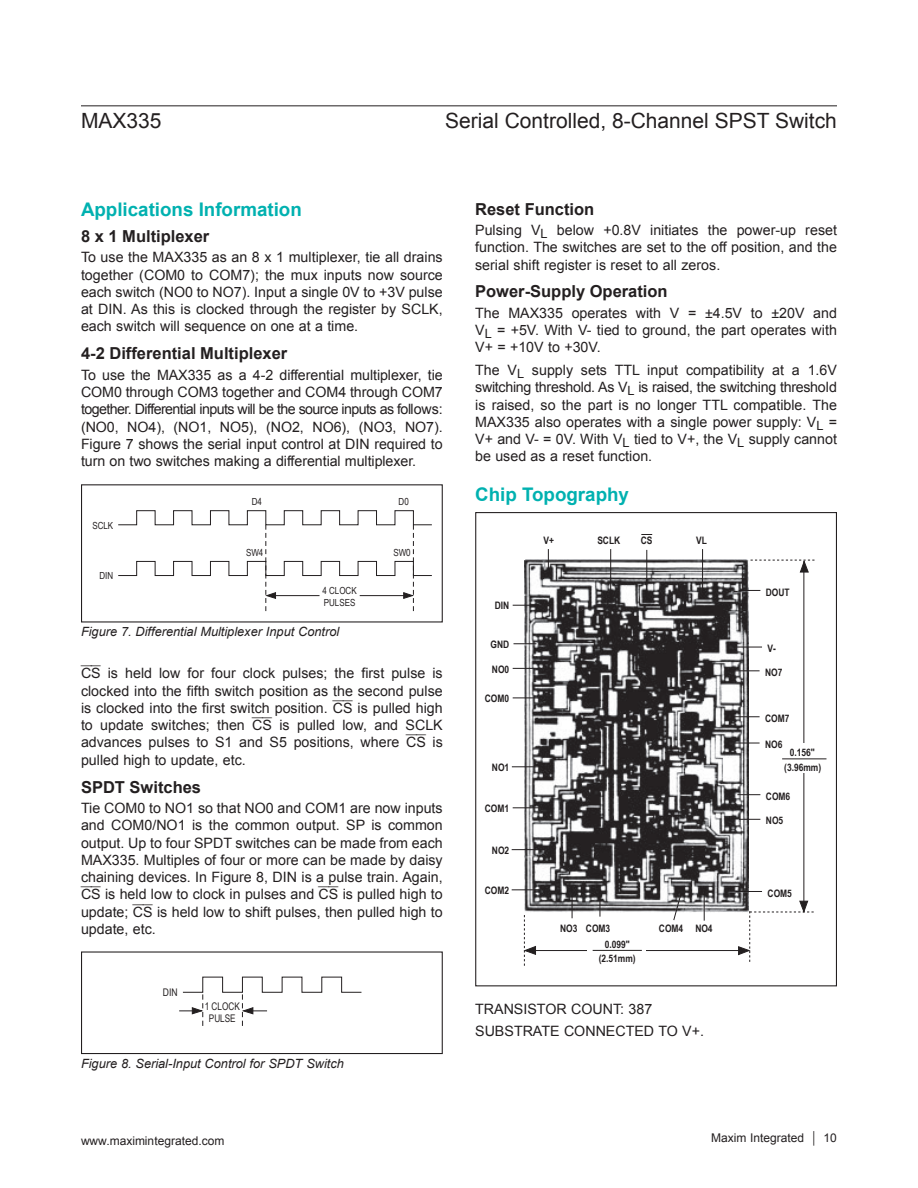
<style>
.page{position:relative;width:918px;height:1188px;background:#fff}
.page>*{position:absolute;margin:0;border:0;box-sizing:border-box;transform-origin:0 0}
.t1{font:21px "Arial";color:#231f20}
.t2{font:700 18.75px "Arial";color:#00b1b0}
.t3{font:700 16.5px "Arial";color:#231f20}
.t4{font:14.25px/17.2px "Arial";color:#231f20;text-align:justify}
.t5{font:italic 12.75px "Arial";color:#231f20}
.t6{font:12px "Arial";color:#231f20}
.t7{font:10.5px/12.6px "Arial Narrow";color:#231f20;text-align:center;scale:.95 1}
.t8{font:10.5px "Arial Narrow";color:#231f20}
.t9{font:700 10.35px/14.7px "Arial Narrow";color:#231f20;text-align:center}
.t10{font:9.75px/11.7px "Arial Narrow";color:#231f20}
.s1{font-family:"Arial Regular Overbar"}
</style>
<div class="page">
<svg style="left:118px;top:510px;width:314px;height:102px"></svg>
<hr style="left:272px;top:595px;width:48px;height:1px;background:#231f20">
<img style="left:524px;top:559px;width:224px;height:353px">
<svg style="left:734px;top:647px;width:28px;height:1px"></svg>
<svg style="left:514px;top:643px;width:22px;height:1px"></svg>
<svg style="left:513px;top:605px;width:26px;height:1px"></svg>
<svg style="left:704px;top:893px;width:1px;height:28px"></svg>
<hr style="left:803px;top:561px;width:1px;height:351px;background:#231f20">
<svg style="left:751px;top:559px;width:64px;height:14px"></svg>
<div style="left:799px;top:743px;width:17px;height:30px;background:#fff"></div>
<hr style="left:782px;top:758px;width:44px;height:1px;background:#231f20">
<hr style="left:525px;top:950px;width:223px;height:1px;background:#231f20">
<svg style="left:738px;top:900px;width:76px;height:62px"></svg>
<div style="left:588px;top:937px;width:58px;height:27px;background:#fff"></div>
<hr style="left:593px;top:950px;width:49px;height:1px;background:#231f20">
<svg style="left:513px;top:668px;width:28px;height:1px"></svg>
<svg style="left:513px;top:697px;width:28px;height:1px"></svg>
<svg style="left:513px;top:807px;width:26px;height:1px"></svg>
<hr style="left:512px;top:849px;width:32px;height:1px;background:#231f20">
<svg style="left:512px;top:889px;width:28px;height:1px"></svg>
<svg style="left:600px;top:890px;width:1px;height:27px"></svg>
<svg style="left:572px;top:895px;width:1px;height:23px"></svg>
<svg style="left:673px;top:892px;width:9px;height:29px"></svg>
<svg style="left:736px;top:891px;width:26px;height:1px"></svg>
<svg style="left:739px;top:819px;width:21px;height:1px"></svg>
<svg style="left:737px;top:794px;width:23px;height:1px"></svg>
<svg style="left:733px;top:743px;width:27px;height:1px"></svg>
<svg style="left:732px;top:716px;width:28px;height:1px"></svg>
<svg style="left:733px;top:670px;width:27px;height:1px"></svg>
<svg style="left:739px;top:590px;width:21px;height:1px"></svg>
<svg style="left:548px;top:549px;width:1px;height:21px"></svg>
<hr style="left:610px;top:549px;width:1px;height:51px;background:#231f20">
<hr style="left:646px;top:550px;width:1px;height:47px;background:#231f20">
<hr style="left:702px;top:549px;width:1px;height:44px;background:#231f20">
<hr style="left:512px;top:766px;width:31px;height:1px;background:#231f20">
<svg style="left:523px;top:915px;width:14px;height:51px"></svg>
<svg style="left:179px;top:976px;width:183px;height:50px"></svg>
<div style="left:81px;top:951px;width:362px;height:103px;border:1px solid #231f20"></div>
<hr style="left:81px;top:105px;width:756px;height:1px;background:#231f20">
<h1 class="t1" style="left:81px;top:107px;width:82px">MAX335</h1>
<h1 class="t1" style="left:445px;top:107px;width:393px">Serial Controlled, 8-Channel SPST Switch</h1>
<h2 class="t2" style="left:81px;top:197px;width:222px">Applications Information</h2>
<p class="t3" style="left:81px;top:225px;width:130px">8 x 1 Multiplexer</p>
<p class="t4" style="left:81px;top:249px;width:363px">To use the MAX335 as an 8 x 1 multiplexer, tie all drains together (COM0 to COM7); the mux inputs now source each switch (NO0 to NO7). Input a single 0V to +3V pulse at DIN. As this is clocked through the register by SCLK, each switch will sequence on one at a time.</p>
<p class="t3" style="left:81px;top:342px;width:208px">4-2 Differential Multiplexer</p>
<p class="t4" style="left:81px;top:366px;width:363px">To use the MAX335 as a 4-2 differential multiplexer, tie COM0 through COM3 together and COM4 through COM7 together. Differential inputs will be the source inputs as follows: (NO0, NO4), (NO1, NO5), (NO2, NO6), (NO3, NO7).<br>Figure 7 shows the serial input control at DIN required to turn on two switches making a differential multiplexer.</p>
<p class="t10" style="left:92px;top:519px;width:22px">SCLK</p>
<p class="t10" style="left:100px;top:570px;width:15px">DIN</p>
<p class="t10" style="left:252px;top:496px;width:12px">D4</p>
<p class="t10" style="left:399px;top:496px;width:12px">D0</p>
<p class="t10" style="left:246px;top:546px;width:19px">SW4</p>
<p class="t10" style="left:393px;top:546px;width:19px">SW0</p>
<p class="t10" style="left:322px;top:585px;width:36px">4 CLOCK<br>PULSES</p>
<p class="t5" style="left:81px;top:623px;width:260px">Figure 7. Differential Multiplexer Input Control</p>
<p class="t4" style="left:81px;top:665px;width:363px"><span class="s1">CS</span> is held low for four clock pulses; the first pulse is clocked into the fifth switch position as the second pulse is clocked into the first switch position. <span class="s1">CS</span> is pulled high to update switches; then <span class="s1">CS</span> is pulled low, and SCLK advances pulses to S1 and S5 positions, where <span class="s1">CS</span> is pulled high to update, etc.</p>
<p class="t3" style="left:81px;top:776px;width:122px">SPDT Switches</p>
<p class="t4" style="left:81px;top:800px;width:363px">Tie COM0 to NO1 so that NO0 and COM1 are now inputs and COM0/NO1 is the common output. SP is common output. Up to four SPDT switches can be made from each MAX335. Multiples of four or more can be made by daisy chaining devices. In Figure 8, DIN is a pulse train. Again, <span class="s1">CS</span> is held low to clock in pulses and <span class="s1">CS</span> is pulled high to update; <span class="s1">CS</span> is held low to shift pulses, then pulled high to update, etc.</p>
<p class="t8" style="left:163px;top:985px;width:16px">DIN</p>
<p class="t7" style="left:205px;top:999px;width:38px">1 CLOCK<br>PULSE</p>
<p class="t5" style="left:81px;top:1056px;width:264px">Figure 8. Serial-Input Control for SPDT Switch</p>
<p class="t3" style="left:475px;top:198px;width:121px">Reset Function</p>
<p class="t4" style="left:475px;top:222px;width:363px">Pulsing V<sub>L</sub> below +0.8V initiates the power-up reset function. The switches are set to the off position, and the serial shift register is reset to all zeros.</p>
<p class="t3" style="left:475px;top:281px;width:194px">Power-Supply Operation</p>
<p class="t4" style="left:475px;top:304px;width:363px">The MAX335 operates with V = ±4.5V to ±20V and V<sub>L</sub> = +5V. With V- tied to ground, the part operates with V+ = +10V to +30V.</p>
<p class="t4" style="left:475px;top:362px;width:363px">The V<sub>L</sub> supply sets TTL input compatibility at a 1.6V switching threshold. As V<sub>L</sub> is raised, the switching threshold is raised, so the part is no longer TTL compatible. The MAX335 also operates with a single power supply: V<sub>L</sub> = V+ and V- = 0V. With V<sub>L</sub> tied to V+, the V<sub>L</sub> supply cannot be used as a reset function.</p>
<h2 class="t2" style="left:475px;top:482px;width:155px">Chip Topography</h2>
<p class="t9" style="left:495px;top:598px;width:16px">DIN</p>
<p class="t9" style="left:491px;top:637px;width:20px">GND</p>
<p class="t9" style="left:492px;top:661px;width:19px">NO0</p>
<p class="t9" style="left:485px;top:691px;width:26px">COM0</p>
<p class="t9" style="left:492px;top:760px;width:19px">NO1</p>
<p class="t9" style="left:485px;top:801px;width:26px">COM1</p>
<p class="t9" style="left:492px;top:842px;width:19px">NO2</p>
<p class="t9" style="left:485px;top:883px;width:26px">COM2</p>
<p class="t9" style="left:543px;top:532px;width:12px">V+</p>
<p class="t9" style="left:597px;top:532px;width:24px">SCLK</p>
<p class="t9" style="left:641px;top:532px;width:13px">CS</p>
<p class="t9" style="left:696px;top:532px;width:12px">VL</p>
<p class="t9" style="left:560px;top:920px;width:52px">NO3 COM3</p>
<p class="t9" style="left:659px;top:920px;width:26px">COM4</p>
<p class="t9" style="left:599px;top:936px;width:39px">0.099" (2.51mm)</p>
<p class="t9" style="left:695px;top:920px;width:19px">NO4</p>
<p class="t4" style="left:475px;top:998px;width:230px;line-height:21.9px">TRANSISTOR COUNT: 387<br>SUBSTRATE CONNECTED TO V+.</p>
<p class="t9" style="left:766px;top:584px;width:25px">DOUT</p>
<p class="t9" style="left:767px;top:641px;width:10px">V-</p>
<p class="t9" style="left:765px;top:664px;width:19px">NO7</p>
<p class="t9" style="left:765px;top:710px;width:26px">COM7</p>
<p class="t9" style="left:765px;top:737px;width:19px">NO6</p>
<p class="t9" style="left:784px;top:745px;width:39px">0.156" (3.96mm)</p>
<p class="t9" style="left:766px;top:788px;width:26px">COM6</p>
<p class="t9" style="left:766px;top:813px;width:19px">NO5</p>
<p class="t9" style="left:768px;top:885px;width:26px">COM5</p>
<p class="t6" style="left:81px;top:1133px;width:145px">www.maximintegrated.com</p>
<p class="t6" style="left:711px;top:1130px;width:127px">Maxim Integrated │ 10</p>
</div>
